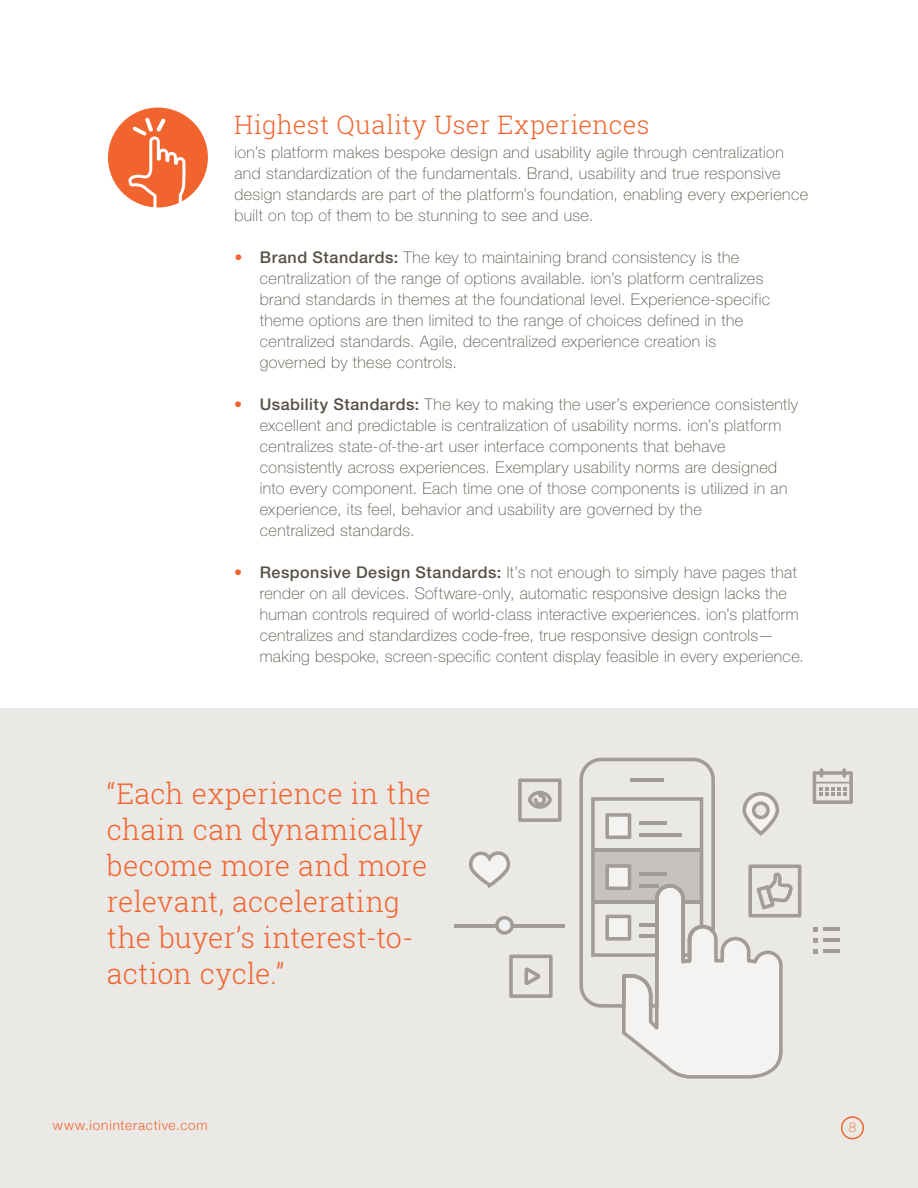
<style>
.page{position:relative;width:918px;height:1188px;background:#fff}
.page>*{position:absolute;margin:0;border:0;box-sizing:border-box;transform-origin:0 0}
.t1{font:300 28.5px/36px "Roboto Slab";letter-spacing:.005em;color:#f2642e}
.t2{font:300 25.5px "Roboto Slab";letter-spacing:.015em;color:#f2642e}
.t3{font:100 16.2px/21px "Helvetica Neue LT Std";letter-spacing:.025em;color:#575046}
.t4{font:300 13.5px "Helvetica Neue";letter-spacing:.06em;color:#f2642e}
.t5{font:100 13.5px "Helvetica Neue LT Std";color:#f2642e}
.s1{color:#f2642e}
.s2{font-weight:500}
</style>
<div class="page">
<div style="left:0;top:708px;width:918px;height:480px;background:#ebe9e6"></div>
<div style="left:841px;top:1116px;width:23px;height:23px;border:2px solid #f2642e;border-radius:50%"></div>
<div style="left:108px;top:108px;width:100px;height:99px;background:#f2642e;border-radius:50%"></div>
<svg style="left:129px;top:118px;width:57px;height:90px"></svg>
<hr style="left:455px;top:924px;width:110px;height:4px;background:#a19c96">
<svg style="left:495px;top:916px;width:19px;height:19px"></svg>
<svg style="left:469px;top:851px;width:41px;height:38px"></svg>
<svg style="left:813px;top:768px;width:40px;height:36px"></svg>
<svg style="left:579px;top:758px;width:222px;height:321px"></svg>
<svg style="left:518px;top:779px;width:44px;height:43px"></svg>
<svg style="left:509px;top:955px;width:44px;height:43px"></svg>
<hr style="left:823px;top:928px;width:17px;height:3px;background:#575046">
<svg style="left:814px;top:927px;width:4px;height:4px"></svg>
<hr style="left:823px;top:938px;width:17px;height:4px;background:#a19c96">
<svg style="left:814px;top:938px;width:4px;height:4px"></svg>
<hr style="left:823px;top:949px;width:17px;height:4px;background:#a19c96">
<svg style="left:814px;top:949px;width:4px;height:4px"></svg>
<h2 class="t2" style="left:234px;top:107px;width:417px">Highest Quality User Experiences</h2>
<p class="t3" style="left:234px;top:142px;width:575px">ion’s platform makes bespoke design and usability agile through centralization and standardization of the fundamentals. Brand, usability and true responsive design standards are part of the platform’s foundation, enabling every experience built on top of them to be stunning to see and use.</p>
<p class="t3" style="left:260px;top:247px;width:512px;text-indent:-25px"><span class="s1">•</span> <span class="s2">Brand Standards:</span> The key to maintaining brand consistency is the centralization of the range of options available. ion’s platform centralizes brand standards in themes at the foundational level. Experience-specific theme options are then limited to the range of choices defined in the centralized standards. Agile, decentralized experience creation is governed by these controls.</p>
<p class="t3" style="left:260px;top:393px;width:540px;text-indent:-25px"><span class="s1">•</span> <span class="s2">Usability Standards:</span> The key to making the user’s experience consistently excellent and predictable is centralization of usability norms. ion’s platform centralizes state-of-the-art user interface components that behave consistently across experiences. Exemplary usability norms are designed into every component. Each time one of those components is utilized in an experience, its feel, behavior and usability are governed by the<br>centralized standards.</p>
<p class="t3" style="left:260px;top:561px;width:546px;text-indent:-25px"><span class="s1">•</span> <span class="s2">Responsive Design Standards:</span> It’s not enough to simply have pages that render on all devices. Software-only, automatic responsive design lacks the human controls required of world-class interactive experiences. ion’s platform centralizes and standardizes code-free, true responsive design controls— making bespoke, screen-specific content display feasible in every experience.</p>
<h1 class="t1" style="left:107px;top:775px;width:325px">“Each experience in the chain can dynamically become more and more relevant, accelerating the buyer’s interest-to&shy;action cycle.”</h1>
<p class="t4" style="left:53px;top:1115px;width:156px">www.ioninteractive.com</p>
<p class="t5" style="left:849px;top:1120px;width:9px">8</p>
</div>
